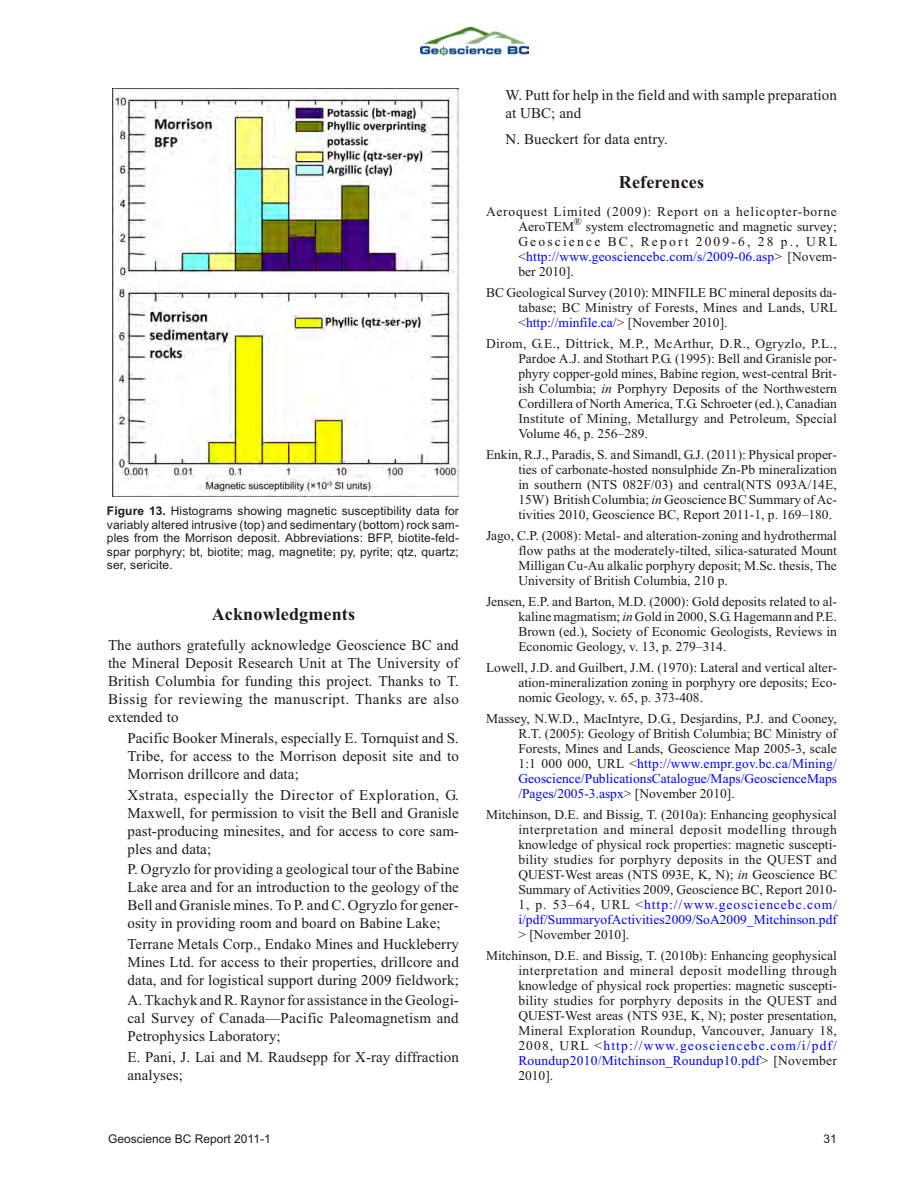
<style>
.page{position:relative;width:918px;height:1188px;background:#fff}
.page>*{position:absolute;margin:0;border:0;box-sizing:border-box;transform-origin:0 0}
.t1{font:700 18px "Times New Roman";letter-spacing:.01em;color:#1f1a17}
.t2{font:15px/18px "Times New Roman";letter-spacing:.01em;color:#1f1a17;text-align:justify}
.t3{font:13.5px/15px "Times New Roman";color:#1f1a17;text-align:justify}
.t4{font:13.5px/15px "Times New Roman";letter-spacing:.06em;color:#1f1a17}
.t5{font:12px/13.5px "Arial";letter-spacing:.01em;color:#1f1a17;text-align:justify}
.t6{font:10.5px "Times New Roman";color:#1f1a17}
.s1{font-weight:700}
.s2{color:#00f}
.s3{font-style:italic}
</style>
<div class="page">
<img style="left:421px;top:27px;width:108px;height:28px">
<img style="left:113px;top:88px;width:346px;height:408px">
<p class="t5" style="left:107px;top:505px;width:354px"><span class="s1">Fig ure 13.</span> His to grams show ing mag netic sus cep ti bil ity data for vari ably al tered in tru sive (top) and sed i men tary (bot tom) rock sam - ples from the Mor ri son de posit. Ab bre vi a tions: BFP, bi o tite-feld - spar por phyry; bt, bi o tite; mag, mag ne tite; py, py rite; qtz, quartz; ser, seri cite.</p>
<h1 class="t1" style="left:212px;top:608px;width:145px">Acknowledgments</h1>
<p class="t2" style="left:108px;top:638px;width:352px">The au thors grate fully ac knowl edge Geoscience BC and the Min eral De posit Re search Unit at The Uni ver sity of Brit ish Co lum bia for fund ing this pro ject. Thanks to T.<br>Bissig for re view ing the manu script. Thanks are also extended to</p>
<p class="t2" style="left:127px;top:730px;width:333px">Pa cific Booker Min er als, es pe cially E. Tornquist and S.<br>Tribe, for ac cess to the Mor ri son de posit site and to Mor ri son drillcore and data;</p>
<p class="t2" style="left:127px;top:787px;width:333px">Xstrata, es pe cially the Di rec tor of Ex plo ra tion, G.<br>Maxwell, for per mis sion to visit the Bell and Granisle past-pro duc ing minesites, and for ac cess to core sam - ples and data;</p>
<p class="t2" style="left:127px;top:862px;width:333px">P. Ogryzlo for pro vid ing a geo log i cal tour of the Babine Lake area and for an in tro duc tion to the ge ol ogy of the Bell and Granisle mines. To P. and C. Ogryzlo for gen er - os ity in pro vid ing room and board on Babine Lake;</p>
<p class="t2" style="left:127px;top:936px;width:333px">Terrane Met als Corp., Endako Mines and Huck le berry Mines Ltd. for ac cess to their prop er ties, drillcore and data, and for lo gis ti cal sup port dur ing 2009 field work;</p>
<p class="t2" style="left:127px;top:993px;width:333px">A. Tkachyk and R. Raynor for as sis tance in the Geo log i - cal Sur vey of Can ada—Pa cific Paleomagnetism and Petrophysics Lab o ra tory;</p>
<p class="t2" style="left:127px;top:1049px;width:333px">E. Pani, J. Lai and M. Raudsepp for X-ray dif frac tion anal y ses;</p>
<p class="t2" style="left:505px;top:87px;width:333px">W. Putt for help in the field and with sam ple prep a ra tion at UBC; and</p>
<p class="t2" style="left:505px;top:132px;width:164px">N. Bueckert for data en try.</p>
<h1 class="t1" style="left:619px;top:176px;width:87px">References</h1>
<p class="t4" style="left:518px;top:205px;width:320px;text-indent:-32px">Aeroquest Lim ited (2009): Re port on a he li cop ter-borne<br>AeroTEM</p>
<p class="t6" style="left:574px;top:217px;width:9px">®</p>
<p class="t3" style="left:518px;top:220px;width:321px;text-indent:68px">sys tem elec tro mag netic and mag netic sur vey; Geoscience BC, Report 2009-6, 28 p., URL &lt;<span class="s2">http://www.geosciencebc.com/s/2009-06.asp</span>&gt; [No vem - ber 2010].</p>
<p class="t3" style="left:518px;top:286px;width:321px;text-indent:-32px">BC Geo log i cal Sur vey (2010): MINFILE BC min eral de pos its da - ta base; BC Min is try of For ests, Mines and Lands, URL &lt;<span class="s2">http://minfile.ca/</span>&gt; [No vem ber 2010].</p>
<p class="t3" style="left:518px;top:337px;width:320px;text-indent:-32px">Dirom, G.E., Dittrick, M.P., McArthur, D.R., Ogryzlo, P.L., Pardoe A.J. and Stothart P.G. (1995): Bell and Granisle por - phyry cop per-gold mines, Babine re gion, west-cen tral Brit - ish Co lum bia; <span class="s3">in</span> Por phyry De pos its of the North west ern Cor dil lera of North Amer ica, T.G. Schroeter (ed.), Ca na dian In sti tute of Min ing, Met al lurgy and Pe tro leum, Spe cial Volume 46, p. 256–289.</p>
<p class="t3" style="left:518px;top:448px;width:320px;text-indent:-32px">Enkin, R.J., Paradis, S. and Simandl, G.J. (2011): Phys i cal prop er - ties of car bon ate-hosted nonsulphide Zn-Pb min er al iza tion in south ern (NTS 082F/03) and cen tral(NTS 093A/14E, 15W) Brit ish Co lum bia; <span class="s3">in</span> Geoscience BC Sum mary of Ac - tiv i ties 2010, Geoscience BC, Re port 2011-1, p. 169–180.</p>
<p class="t3" style="left:518px;top:529px;width:320px;text-indent:-32px">Jago, C.P. (2008): Metal- and al ter ation-zon ing and hy dro ther mal flow paths at the mod er ately-tilted, sil ica-sat u rated Mount Milligan Cu-Au alkalic por phyry de posit; M.Sc. the sis, The Uni ver sity of Brit ish Co lum bia, 210 p.</p>
<p class="t3" style="left:518px;top:595px;width:320px;text-indent:-32px">Jensen, E.P. and Barton, M.D. (2000): Gold de pos its re lated to al - ka line magmatism; <span class="s3">in</span> Gold in 2000, S.G. Hagemann and P.E.<br>Brown (ed.), So ci ety of Eco nomic Ge ol o gists, Re views in Eco nomic Ge ol ogy, v. 13, p. 279–314.</p>
<p class="t3" style="left:518px;top:661px;width:320px;text-indent:-32px">Lowell, J.D. and Guilbert, J.M. (1970): Lat eral and ver ti cal al ter - ation-min er al iza tion zon ing in por phyry ore de pos its; Eco - nomic Ge ol ogy, v. 65, p. 373-408.</p>
<p class="t3" style="left:518px;top:712px;width:320px;text-indent:-32px">Massey, N.W.D., Mac In tyre, D.G., Desjardins, P.J. and Cooney, R.T. (2005): Ge ol ogy of Brit ish Co lum bia; BC Min is try of For ests, Mines and Lands, Geoscience Map 2005-3, scale 1:1 000 000, URL &lt;<span class="s2">http://www.empr.gov.bc.ca/Mining/ Geoscience/PublicationsCatalogue/Maps/GeoscienceMaps /Pages/2005-3.aspx</span>&gt; [No vem ber 2010].</p>
<p class="t3" style="left:518px;top:808px;width:320px;text-indent:-32px">Mitchinson, D.E. and Bissig, T. (2010a): En hanc ing geo phys i cal in ter pre ta tion and min eral de posit mod el ling through knowl edge of phys i cal rock prop er ties: mag netic sus cep ti - bil ity stud ies for por phyry de pos its in the QUEST and QUEST-West ar eas (NTS 093E, K, N); <span class="s3">in</span> Geoscience BC Sum mary of Ac tiv i ties 2009, Geoscience BC, Re port 2010- 1, p. 53–64, URL &lt;<span class="s2">http://www.geosciencebc.com/ i/pdf/SummaryofActivities2009/SoA2009_Mitchinson.pdf</span></p>
<p class="t3" style="left:486px;top:925px;width:352px;line-height:21px;text-indent:32px">&gt; [No vem ber 2010].<br>Mitchinson, D.E. and Bissig, T. (2010b): En hanc ing geo phys i cal</p>
<p class="t3" style="left:518px;top:964px;width:320px">in ter pre ta tion and min eral de posit mod el ling through knowl edge of phys i cal rock prop er ties: mag netic sus cep ti - bil ity stud ies for por phyry de pos its in the QUEST and QUEST-West ar eas (NTS 93E, K, N); poster pre sen ta tion, Min eral Ex plo ra tion Roundup, Van cou ver, Jan u ary 18, 2008, URL &lt;<span class="s2">http://www.geosciencebc.com/i/pdf/ Roundup2010/Mitchinson_Roundup10.pdf</span>&gt; [No vem ber 2010].</p>
<p class="t5" style="left:108px;top:1134px;width:164px">Geoscience BC Re port 2011-1</p>
<p class="t5" style="left:824px;top:1134px;width:15px">31</p>
</div>
